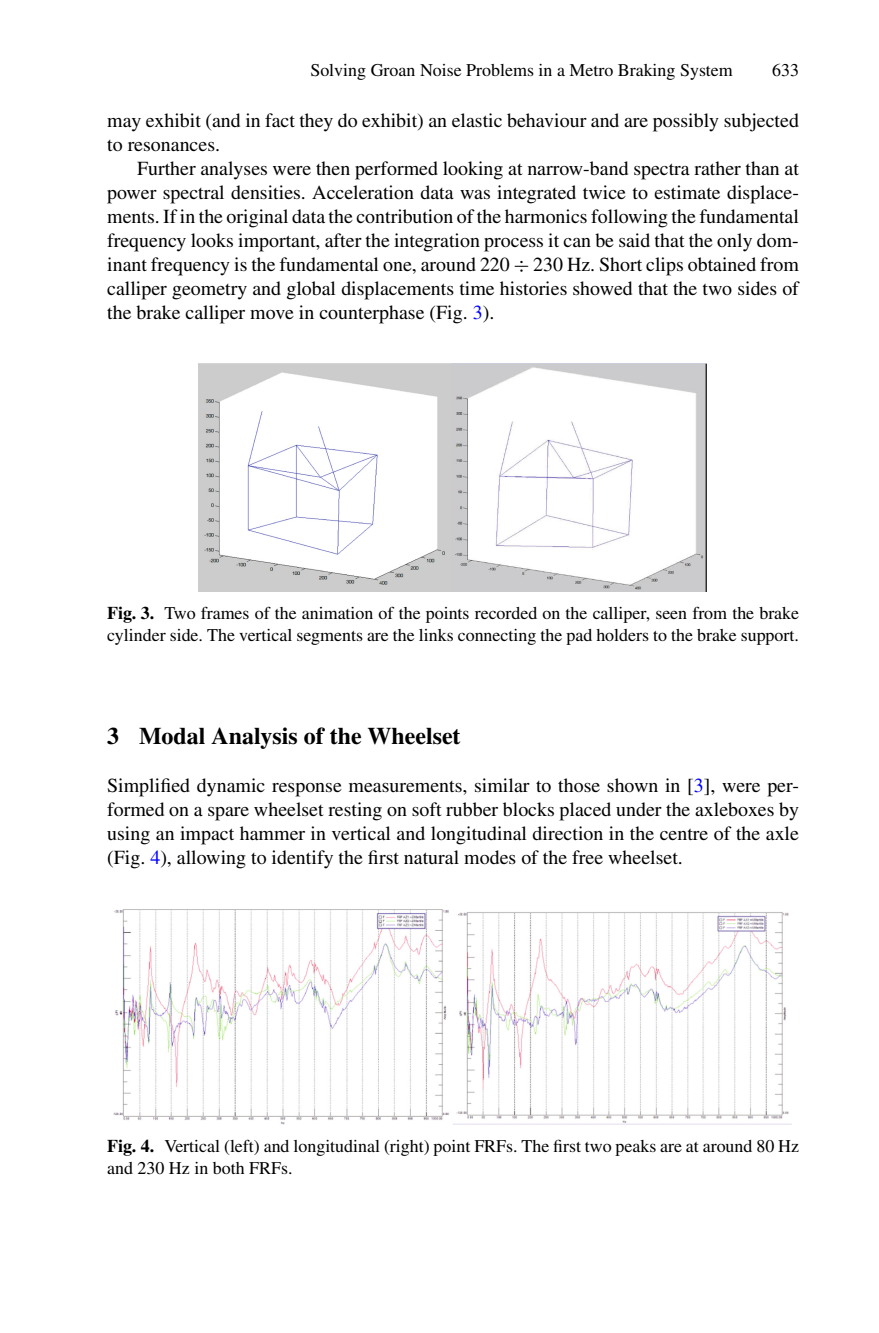
<style>
.page{position:relative;width:879px;height:1333px;background:#fff}
.page>*{position:absolute;margin:0;border:0;box-sizing:border-box;transform-origin:0 0}
.t1{font:24px "Times Bold 16";color:#000}
.t2{font:20px/24px "Times Roman 24";color:#000;text-align:justify}
.t3{font:18px/22px "Times Roman 24";color:#000}
.s1{font-family:"MTSYN32"}
.s2{color:#00f}
.s3{font-family:"Times Bold 16"}
</style>
<div class="page">
<img style="left:198px;top:364px;width:508px;height:227px">
<img style="left:113px;top:909px;width:676px;height:214px">
<p class="t3" style="left:310px;top:60px;width:424px">Solving Groan Noise Problems in a Metro Braking System</p>
<p class="t3" style="left:772px;top:60px;width:28px">633</p>
<p class="t2" style="left:107px;top:110px;width:693px">may exhibit (and in fact they do exhibit) an elastic behaviour and are possibly subjected to resonances.</p>
<p class="t2" style="left:107px;top:158px;width:693px;text-indent:30px">Further analyses were then performed looking at narrow-band spectra rather than at power spectral densities. Acceleration data was integrated twice to estimate displace&shy;ments. If in the original data the contribution of the harmonics following the fundamental frequency looks important, after the integration process it can be said that the only dom&shy;inant frequency is the fundamental one, around 220 <span class="s1">÷</span> 230 Hz. Short clips obtained from calliper geometry and global displacements time histories showed that the two sides of the brake calliper move in counterphase (Fig. <span class="s2">3</span>).</p>
<p class="t3" style="left:107px;top:603px;width:693px"><span class="s3">Fig. 3.</span> Two frames of the animation of the points recorded on the calliper, seen from the brake cylinder side. The vertical segments are the links connecting the pad holders to the brake support.</p>
<p class="t1" style="left:107px;top:727px;width:355px">3 Modal Analysis of the Wheelset</p>
<p class="t2" style="left:107px;top:775px;width:693px">Simplified dynamic response measurements, similar to those shown in [<span class="s2">3</span>], were per&shy;formed on a spare wheelset resting on soft rubber blocks placed under the axleboxes by using an impact hammer in vertical and longitudinal direction in the centre of the axle (Fig. <span class="s2">4</span>), allowing to identify the first natural modes of the free wheelset.</p>
<p class="t3" style="left:107px;top:1136px;width:693px"><span class="s3">Fig. 4.</span> Vertical (left) and longitudinal (right) point FRFs. The first two peaks are at around 80 Hz and 230 Hz in both FRFs.</p>
</div>
